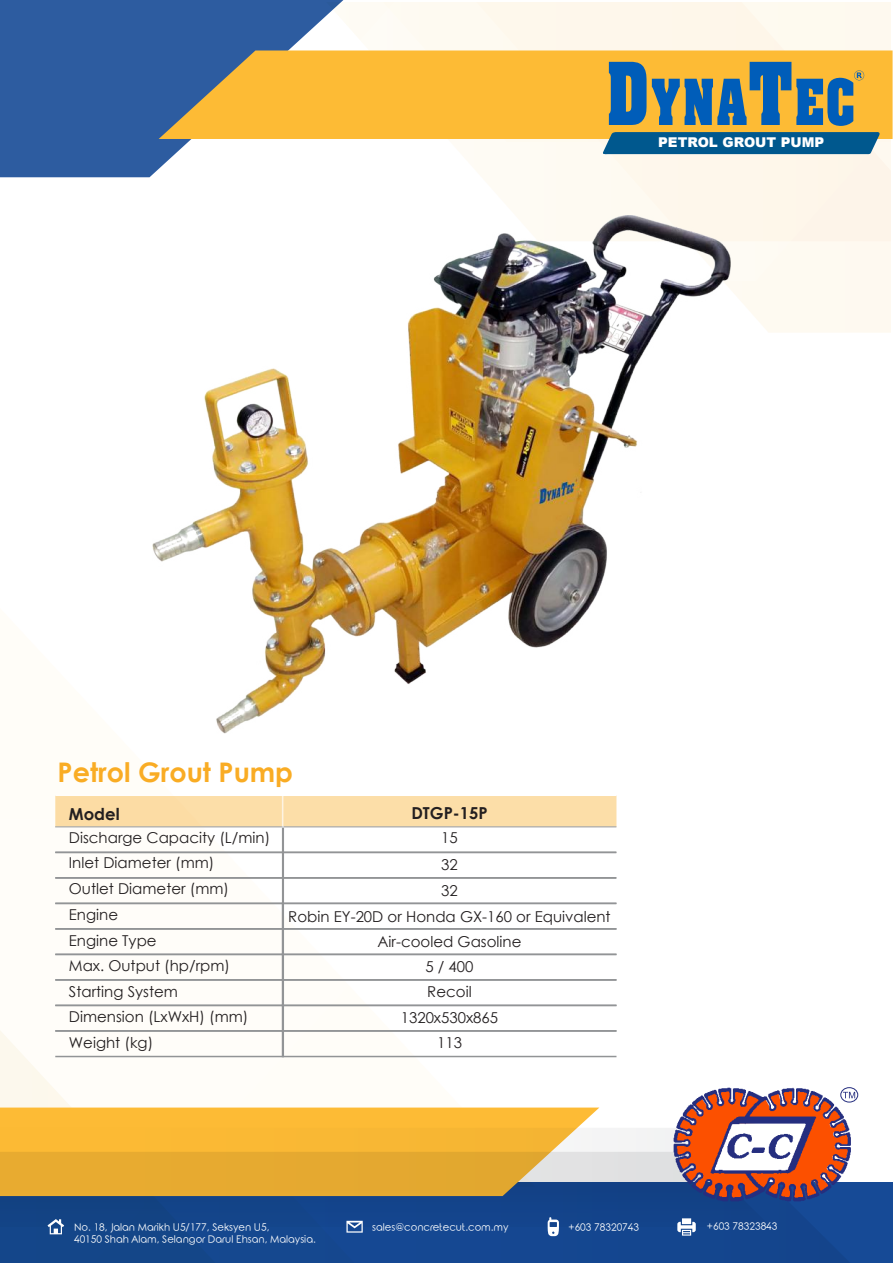
<style>
.page{position:relative;width:893px;height:1263px;background:#fff}
.page>*{position:absolute;margin:0;border:0;box-sizing:border-box;transform-origin:0 0}
.t1{font:700 27px "Century Gothic";color:#f9ac24}
.t2{font:700 16.5px "Century Gothic";color:#231f20}
.t3{font:15px/25.8px "Century Gothic";color:#231f20;text-align:center}
.t4{font:900 13.5px "Arial";color:#fff}
.t5{font:10.05px/12.1px "Rounded Elegance";color:#fff}
</style>
<div class="page">
<div style="left:0;top:1182px;width:893px;height:81px;background:#164a96"></div>
<svg style="left:0;top:1px;width:387px;height:176px;fill:#2d5ca0"></svg>
<svg style="left:159px;top:50px;width:734px;height:89px;background:#e9b240"></svg>
<div style="left:0;top:1107px;width:599px;height:21px;background:#fdbb35"></div>
<svg style="left:0;top:1128px;width:849px;height:135px"></svg>
<svg style="left:0;top:1152px;width:771px;height:75px"></svg>
<svg style="left:48px;top:1219px;width:17px;height:16px"></svg>
<svg style="left:548px;top:1217px;width:11px;height:20px"></svg>
<svg style="left:346px;top:1221px;width:17px;height:12px"></svg>
<img style="left:666px;top:1087px;width:191px;height:122px">
<svg style="left:675px;top:1090px;width:180px;height:110px"></svg>
<div style="left:840px;top:1087px;width:18px;height:15px;border:1px solid #252e7f;border-radius:50%"></div>
<svg style="left:609px;top:62px;width:37px;height:63px;background:#246aa6"></svg>
<svg style="left:652px;top:62px;width:212px;height:64px;background:#828d74"></svg>
<svg style="left:677px;top:1218px;width:19px;height:17px"></svg>
<svg style="left:602px;top:132px;width:278px;height:23px;background:#136392"></svg>
<div style="left:55px;top:851px;width:229px;height:28px;border:2px solid #929496"></div>
<div style="left:55px;top:877px;width:229px;height:27px;border:2px solid #929496"></div>
<div style="left:55px;top:902px;width:229px;height:28px;border:2px solid #929496"></div>
<div style="left:55px;top:928px;width:229px;height:27px;border:2px solid #929496"></div>
<div style="left:55px;top:953px;width:229px;height:28px;border:2px solid #929496"></div>
<div style="left:282px;top:851px;width:335px;height:28px;border:2px solid #929496"></div>
<div style="left:282px;top:877px;width:335px;height:27px;border:2px solid #929496"></div>
<div style="left:282px;top:902px;width:335px;height:28px;border:2px solid #929496"></div>
<div style="left:282px;top:928px;width:335px;height:27px;border:2px solid #929496"></div>
<div style="left:282px;top:953px;width:335px;height:28px;border:2px solid #929496"></div>
<div style="left:55px;top:794px;width:229px;height:34px;background:#fcdca4;border:2px solid #fff"></div>
<div style="left:282px;top:794px;width:334px;height:34px;background:#fcdea8;border:2px solid #fff"></div>
<div style="left:55px;top:979px;width:229px;height:27px;border:2px solid #929496"></div>
<div style="left:282px;top:979px;width:335px;height:27px;border:2px solid #929496"></div>
<img style="left:152px;top:215px;width:579px;height:518px">
<div style="left:55px;top:1004px;width:229px;height:28px;border:2px solid #929496"></div>
<div style="left:282px;top:1004px;width:335px;height:28px;border:2px solid #929496"></div>
<div style="left:55px;top:1030px;width:229px;height:27px;border:2px solid #929496"></div>
<div style="left:282px;top:1030px;width:335px;height:27px;border:2px solid #929496"></div>
<p class="t4" style="left:658px;top:132px;width:167px">PETROL GROUT PUMP</p>
<h1 class="t1" style="left:58px;top:752px;width:237px">Petrol Grout Pump</h1>
<p class="t2" style="left:411px;top:800px;width:78px">DTGP-15P</p>
<p class="t2" style="left:69px;top:801px;width:52px">Model</p>
<p class="t3" style="left:69px;top:824px;width:203px;text-align:left">Discharge Capacity (L/min)<br>Inlet Diameter (mm)<br>Outlet Diameter (mm)<br>Engine<br>Engine Type<br>Max. Output (hp/rpm)</p>
<p class="t3" style="left:441px;top:825px;width:18px">15</p>
<p class="t3" style="left:441px;top:852px;width:18px">32</p>
<p class="t3" style="left:441px;top:878px;width:18px">32</p>
<p class="t3" style="left:288px;top:904px;width:324px;line-height:24.9px">Robin EY-20D or Honda GX-160 or Equivalent<br>Air-cooled Gasoline<br>5 / 400</p>
<p class="t3" style="left:69px;top:978px;width:111px">Starting System</p>
<p class="t3" style="left:427px;top:978px;width:46px">Recoil</p>
<p class="t3" style="left:69px;top:1004px;width:181px">Dimension (LxWxH) (mm)</p>
<p class="t3" style="left:401px;top:1004px;width:99px">1320x530x865</p>
<p class="t3" style="left:69px;top:1029px;width:86px">Weight (kg)</p>
<p class="t3" style="left:437px;top:1029px;width:26px">113</p>
<p class="t5" style="left:74px;top:1222px;width:243px">No. 18, Jalan Marikh U5/177, Seksyen U5,<br>40150 Shah Alam, Selangor Darul Ehsan, Malaysia.</p>
<p class="t5" style="left:372px;top:1222px;width:138px">sales@concretecut.com.my</p>
<p class="t5" style="left:568px;top:1222px;width:72px">+603 78320743</p>
<p class="t5" style="left:707px;top:1221px;width:72px">+603 78323843</p>
</div>
